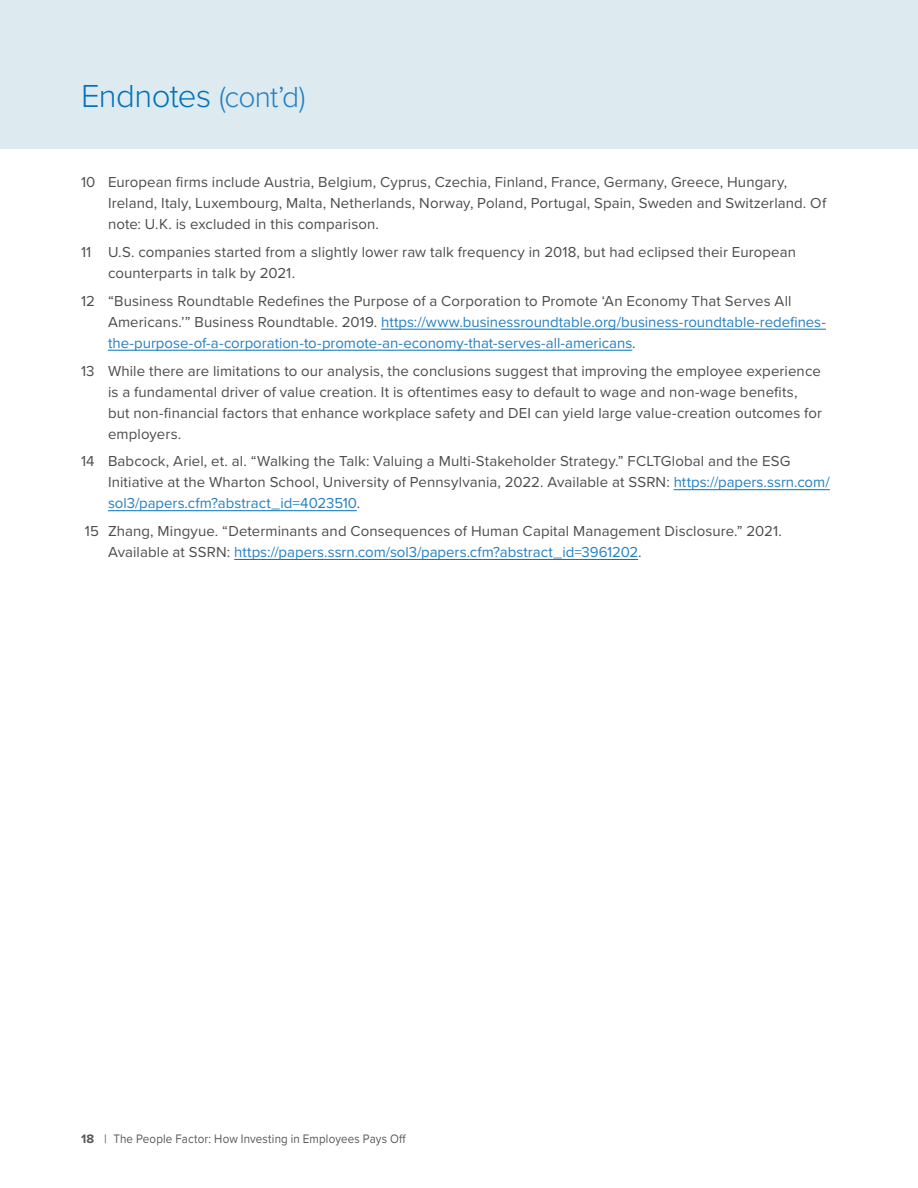
<style>
.page{position:relative;width:918px;height:1188px;background:#fff}
.page>*{position:absolute;margin:0;border:0;box-sizing:border-box;transform-origin:0 0}
.t1{font:300 33px "Proxima Nova";letter-spacing:-.02em;color:#0073bc}
.t2{font:15px/21px "Proxima Nova";letter-spacing:.005em;color:#4d4d4f}
.t3{font:15px/21px "Proxima Nova";color:#2580c3}
.t4{font:12.75px "Proxima Nova";letter-spacing:.015em;color:#58595b}
.s1{font-size:30px;color:#2580c3}
.s2{color:#4d4d4f}
.s3{color:#2580c3}
.s4{font-weight:700}
</style>
<div class="page">
<div style="left:0;top:0;width:918px;height:148px;background:#ddebf1"></div>
<hr style="left:381px;top:329px;width:445px;height:1px;background:#0073bc">
<hr style="left:108px;top:350px;width:524px;height:1px;background:#0073bc">
<hr style="left:674px;top:489px;width:156px;height:1px;background:#0073bc">
<hr style="left:108px;top:510px;width:249px;height:1px;background:#0073bc">
<hr style="left:234px;top:559px;width:404px;height:1px;background:#0073bc">
<h1 class="t1" style="left:81px;top:71px;width:226px">Endnotes <span class="s1">(cont’d)</span></h1>
<p class="t2" style="left:108px;top:171px;width:720px;text-indent:-27px">10 European firms include Austria, Belgium, Cyprus, Czechia, Finland, France, Germany, Greece, Hungary,<br>Ireland, Italy, Luxembourg, Malta, Netherlands, Norway, Poland, Portugal, Spain, Sweden and Switzerland. Of note: U.K. is excluded in this comparison.</p>
<p class="t2" style="left:108px;top:241px;width:690px;text-indent:-27px">11 U.S. companies started from a slightly lower raw talk frequency in 2018, but had eclipsed their European counterparts in talk by 2021.</p>
<p class="t3" style="left:108px;top:290px;width:719px;text-indent:-27px"><span class="s2">12 “Business Roundtable Redefines the Purpose of a Corporation to Promote ‘An Economy That Serves All<br>Americans.’” Business Roundtable. 2019.</span> https://www.businessroundtable.org/business-roundtable-redefines&shy;the-purpose-of-a-corporation-to-promote-an-economy-that-serves-all-americans<span class="s2">.</span></p>
<p class="t2" style="left:108px;top:359px;width:716px;text-indent:-27px">13 While there are limitations to our analysis, the conclusions suggest that improving the employee experience is a fundamental driver of value creation. It is oftentimes easy to default to wage and non-wage benefits, but non-financial factors that enhance workplace safety and DEI can yield large value-creation outcomes for employers.</p>
<p class="t2" style="left:108px;top:450px;width:723px;text-indent:-27px">14 Babcock, Ariel, et. al. “Walking the Talk: Valuing a Multi-Stakeholder Strategy.” FCLTGlobal and the ESG<br>Initiative at the Wharton School, University of Pennsylvania, 2022. Available at SSRN: <span class="s3">https://papers.ssrn.com/ sol3/papers.cfm?abstract_id=4023510</span>.</p>
<p class="t2" style="left:108px;top:520px;width:675px;text-indent:-23px">15 Zhang, Mingyue. “Determinants and Consequences of Human Capital Management Disclosure.” 2021.<br>Available at SSRN: <span class="s3">https://papers.ssrn.com/sol3/papers.cfm?abstract_id=3961202</span>.</p>
<p class="t4" style="left:81px;top:1129px;width:327px"><span class="s4">18</span> | The People Factor: How Investing in Employees Pays Off</p>
</div>
